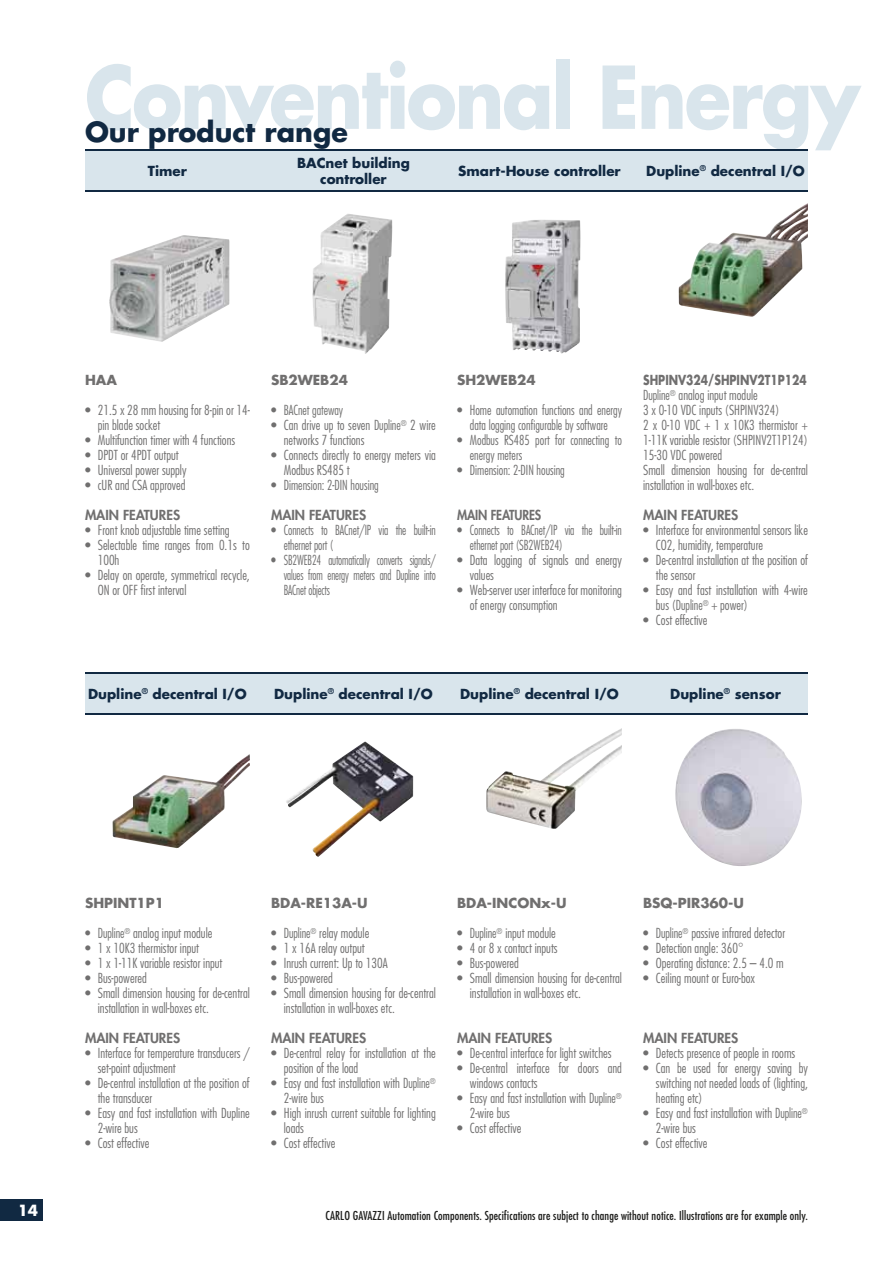
<style>
.page{position:relative;width:893px;height:1263px;background:#fff}
.page>*{position:absolute;margin:0;border:0;box-sizing:border-box;transform-origin:0 0}
.t1{font:700 84px "Futura Std";letter-spacing:-.03em;color:#d9e5ec;scale:.9 1}
.t2{font:700 27px "Futura Std";color:#112942}
.t3{font:700 15px "Futura Std";color:#fff}
.t4{font:300 condensed 13.5px/15px "Futura Std";color:#706f6f}
.t5{font:300 condensed 13.5px/15px "Futura Std";color:#706f6f;text-align:center;scale:.95 1}
.t6{font:700 13.5px/16.2px "Futura Std";color:#112942;text-align:center}
.t7{font:300 condensed 13.5px/15px "Futura Std";color:#706f6f;scale:.9 1}
.t8{font:300 condensed 13.5px/15px "Futura Std";color:#706f6f;text-align:justify;scale:.85 1}
.t9{font:800 13.5px "Futura Std";color:#706f6f}
.t10{font:700 13.5px "Futura Std";color:#706f6f}
.t11{font:300 condensed 13.5px "Futura Std";letter-spacing:-.005em;color:#727271;scale:.95 1}
.t12{font:800 13.5px "Futura Std";color:#706f6f;scale:.9 1}
.t13{font:condensed 12px "Futura Std";letter-spacing:.01em;color:#1d1d1b}
.s1{color:#706f6f}
.s2{color:#727271}
.s3{font-weight:700;font-stretch:normal}
</style>
<div class="page">
<div style="left:85px;top:149px;width:723px;height:42px;background:#d9e5ec"></div>
<hr style="left:85px;top:149px;width:723px;height:1px;background:#112942">
<hr style="left:85px;top:190px;width:723px;height:1px;background:#112942">
<div style="left:85px;top:672px;width:723px;height:42px;background:#d9e5ec"></div>
<hr style="left:85px;top:713px;width:723px;height:1px;background:#112942">
<hr style="left:85px;top:672px;width:723px;height:1px;background:#112942">
<div style="left:0;top:1199px;width:43px;height:21px;background:#112942"></div>
<img style="left:129px;top:235px;width:55px;height:19px">
<img style="left:113px;top:754px;width:137px;height:95px">
<img style="left:679px;top:203px;width:129px;height:114px">
<img style="left:675px;top:729px;width:127px;height:137px">
<img style="left:486px;top:728px;width:136px;height:101px">
<img style="left:286px;top:742px;width:127px;height:115px">
<img style="left:505px;top:220px;width:75px;height:133px">
<img style="left:312px;top:214px;width:80px;height:140px">
<h1 class="t1" style="left:85px;top:41px;width:863px">Conventional Energy</h1>
<h2 class="t2" style="left:85px;top:114px;width:264px">Our product range</h2>
<p class="t6" style="left:148px;top:162px;width:40px">Timer</p>
<p class="t6" style="left:297px;top:154px;width:114px">BACnet building controller</p>
<p class="t6" style="left:458px;top:162px;width:164px">Smart-House controller</p>
<p class="t6" style="left:646px;top:162px;width:160px">Dupline<sup>®</sup> decentral I/O</p>
<p class="t10" style="left:85px;top:371px;width:33px">HAA</p>
<p class="t4" style="left:98px;top:403px;width:154px;text-indent:-13px">• 21.5 x 28 mm housing for 8-pin or 14- pin blade socket</p>
<p class="t4" style="left:85px;top:433px;width:152px">• Multifunction timer with 4 functions</p>
<p class="t4" style="left:85px;top:448px;width:95px">• DPDT or 4PDT output</p>
<p class="t4" style="left:85px;top:463px;width:103px">• Universal power supply</p>
<p class="t4" style="left:85px;top:478px;width:102px">• cUR and CSA approved</p>
<p class="t9" style="left:85px;top:507px;width:97px">MAIN FEATURES</p>
<p class="t4" style="left:85px;top:523px;width:146px">• Front knob adjustable time setting</p>
<p class="t4" style="left:98px;top:538px;width:154px;text-indent:-13px">• Selectable time ranges from 0.1s to<br>100h</p>
<p class="t4" style="left:98px;top:568px;width:154px;text-indent:-13px">• Delay on operate, symmetrical recycle,<br>ON or OFF first interval</p>
<p class="t10" style="left:271px;top:371px;width:78px">SB2WEB24</p>
<p class="t11" style="left:271px;top:402px;width:77px"><span class="s1">•</span> BACnet gateway</p>
<p class="t4" style="left:284px;top:418px;width:154px;text-indent:-13px">• Can drive up to seven <span class="s2">Dupline</span><sup>®</sup> 2 wire networks 7 functions</p>
<p class="t4" style="left:284px;top:448px;width:154px;text-indent:-13px">• Connects directly to energy meters via<br>Modbus RS485 t</p>
<p class="t5" style="left:271px;top:478px;width:115px">• Dimension: 2-DIN housing</p>
<p class="t9" style="left:271px;top:507px;width:97px">MAIN FEATURES</p>
<p class="t7" style="left:284px;top:523px;width:170px;text-indent:-13px">• Connects to BACnet/IP via the built-in ethernet port (</p>
<p class="t8" style="left:284px;top:553px;width:180px;text-indent:-13px">• SB2WEB24 automatically converts signals/ values from energy meters and Dupline into BACnet objects</p>
<p class="t10" style="left:457px;top:371px;width:80px">SH2WEB24</p>
<p class="t5" style="left:457px;top:403px;width:175px">• Home automation functions and energy data logging configurable by software</p>
<p class="t5" style="left:470px;top:433px;width:162px;text-align:left;text-indent:-13px">• Modbus RS485 port for connecting to energy meters</p>
<p class="t5" style="left:457px;top:463px;width:115px">• Dimension: 2-DIN housing</p>
<p class="t12" style="left:457px;top:507px;width:95px">MAIN FEATURES</p>
<p class="t7" style="left:470px;top:523px;width:170px;text-indent:-13px">• Connects to BACnet/IP via the built-in ethernet port (SB2WEB24)</p>
<p class="t4" style="left:470px;top:553px;width:154px;text-indent:-13px">• Data logging of signals and energy values</p>
<p class="t4" style="left:470px;top:583px;width:154px;text-indent:-13px">• Web-server user interface for monitoring of energy consumption</p>
<p class="t4" style="left:643px;top:373px;width:166px"><span class="s3">SHPINV324/SHPINV2T1P124<br></span><span class="s2">Dupline</span><sup>®</sup> analog input module<br>3 x 0-10 VDC inputs (SHPINV324)<br>2 x 0-10 VDC + 1 x 10K3 thermistor +<br>1-11K variable resistor (SHPINV2T1P124)<br>15-30 VDC powered<br>Small dimension housing for de-central installation in wall-boxes etc.</p>
<p class="t9" style="left:643px;top:507px;width:97px">MAIN FEATURES</p>
<p class="t4" style="left:656px;top:523px;width:154px;text-indent:-13px">• Interface for environmental sensors like<br>CO2, humidity, temperature</p>
<p class="t4" style="left:656px;top:553px;width:154px;text-indent:-13px">• De-central installation at the position of the sensor</p>
<p class="t4" style="left:656px;top:583px;width:154px;text-indent:-13px">• Easy and fast installation with 4-wire bus (<span class="s2">Dupline</span><sup>®</sup> + power)</p>
<p class="t4" style="left:643px;top:613px;width:66px">• Cost effective</p>
<p class="t6" style="left:88px;top:685px;width:160px">Dupline<sup>®</sup> decentral I/O</p>
<p class="t6" style="left:274px;top:685px;width:160px">Dupline<sup>®</sup> decentral I/O</p>
<p class="t6" style="left:460px;top:685px;width:160px">Dupline<sup>®</sup> decentral I/O</p>
<p class="t6" style="left:670px;top:685px;width:112px">Dupline<sup>®</sup> sensor</p>
<p class="t3" style="left:18px;top:1200px;width:22px">14</p>
<p class="t10" style="left:85px;top:894px;width:80px">SHPINT1P1</p>
<p class="t5" style="left:85px;top:926px;width:136px">• <span class="s2">Dupline</span><sup>®</sup> analog input module</p>
<p class="t4" style="left:85px;top:941px;width:116px">• 1 x 10K3 thermistor input</p>
<p class="t4" style="left:85px;top:956px;width:139px">• 1 x 1-11K variable resistor input</p>
<p class="t4" style="left:85px;top:971px;width:63px">• Bus-powered</p>
<p class="t4" style="left:98px;top:986px;width:154px;text-indent:-13px">• Small dimension housing for de-central installation in wall-boxes etc.</p>
<p class="t9" style="left:85px;top:1030px;width:97px">MAIN FEATURES</p>
<p class="t4" style="left:98px;top:1046px;width:154px;text-indent:-13px">• Interface for temperature transducers / set-point adjustment</p>
<p class="t4" style="left:98px;top:1076px;width:154px;text-indent:-13px">• De-central installation at the position of the transducer</p>
<p class="t4" style="left:98px;top:1106px;width:154px;text-indent:-13px">• Easy and fast installation with Dupline<br>2-wire bus</p>
<p class="t4" style="left:85px;top:1136px;width:66px">• Cost effective</p>
<p class="t10" style="left:271px;top:894px;width:98px">BDA-RE13A-U</p>
<p class="t5" style="left:271px;top:926px;width:105px">• <span class="s2">Dupline</span><sup>®</sup> relay module</p>
<p class="t4" style="left:271px;top:941px;width:95px">• 1 x 16A relay output</p>
<p class="t4" style="left:271px;top:956px;width:118px">• Inrush current: Up to 130A</p>
<p class="t4" style="left:271px;top:971px;width:63px">• Bus-powered</p>
<p class="t4" style="left:284px;top:986px;width:154px;text-indent:-13px">• Small dimension housing for de-central installation in wall-boxes etc.</p>
<p class="t9" style="left:271px;top:1030px;width:97px">MAIN FEATURES</p>
<p class="t4" style="left:284px;top:1046px;width:154px;text-indent:-13px">• De-central relay for installation at the position of the load</p>
<p class="t4" style="left:284px;top:1076px;width:154px;text-indent:-13px">• Easy and fast installation with <span class="s2">Dupline</span><sup>®<br></sup>2-wire bus</p>
<p class="t4" style="left:284px;top:1106px;width:154px;text-indent:-13px">• High inrush current suitable for lighting loads</p>
<p class="t4" style="left:271px;top:1136px;width:66px">• Cost effective</p>
<p class="t10" style="left:457px;top:894px;width:111px">BDA-INCONx-U</p>
<p class="t5" style="left:457px;top:926px;width:105px">• <span class="s2">Dupline</span><sup>®</sup> input module</p>
<p class="t4" style="left:457px;top:941px;width:102px">• 4 or 8 x contact inputs</p>
<p class="t4" style="left:457px;top:956px;width:63px">• Bus-powered</p>
<p class="t4" style="left:470px;top:971px;width:154px;text-indent:-13px">• Small dimension housing for de-central installation in wall-boxes etc.</p>
<p class="t9" style="left:457px;top:1030px;width:97px">MAIN FEATURES</p>
<p class="t4" style="left:457px;top:1046px;width:156px">• De-central interface for light switches</p>
<p class="t4" style="left:470px;top:1061px;width:154px;text-indent:-13px">• De-central interface for doors and windows contacts</p>
<p class="t4" style="left:470px;top:1091px;width:154px;text-indent:-13px">• Easy and fast installation with <span class="s2">Dupline</span><sup>®<br></sup>2-wire bus</p>
<p class="t4" style="left:457px;top:1121px;width:66px">• Cost effective</p>
<p class="t10" style="left:643px;top:894px;width:102px">BSQ-PIR360-U</p>
<p class="t5" style="left:643px;top:926px;width:151px">• <span class="s2">Dupline</span><sup>®</sup> passive infrared detector</p>
<p class="t4" style="left:643px;top:941px;width:102px">• Detection angle: 360°</p>
<p class="t4" style="left:643px;top:956px;width:142px">• Operating distance: 2.5 – 4.0 m</p>
<p class="t4" style="left:643px;top:971px;width:113px">• Ceiling mount or Euro-box</p>
<p class="t9" style="left:643px;top:1030px;width:97px">MAIN FEATURES</p>
<p class="t4" style="left:643px;top:1046px;width:154px">• Detects presence of people in rooms</p>
<p class="t4" style="left:656px;top:1061px;width:154px;text-align:justify;text-indent:-13px">• Can be used for energy saving by switching not needed loads of (lighting, heating etc)</p>
<p class="t4" style="left:656px;top:1106px;width:154px;text-indent:-13px">• Easy and fast installation with <span class="s2">Dupline</span><sup>®<br></sup>2-wire bus</p>
<p class="t4" style="left:643px;top:1136px;width:66px">• Cost effective</p>
<p class="t13" style="left:325px;top:1209px;width:484px">CARLO GAVAZZI Automation Components. Specifications are subject to change without notice. Illustrations are for example only.</p>
</div>
